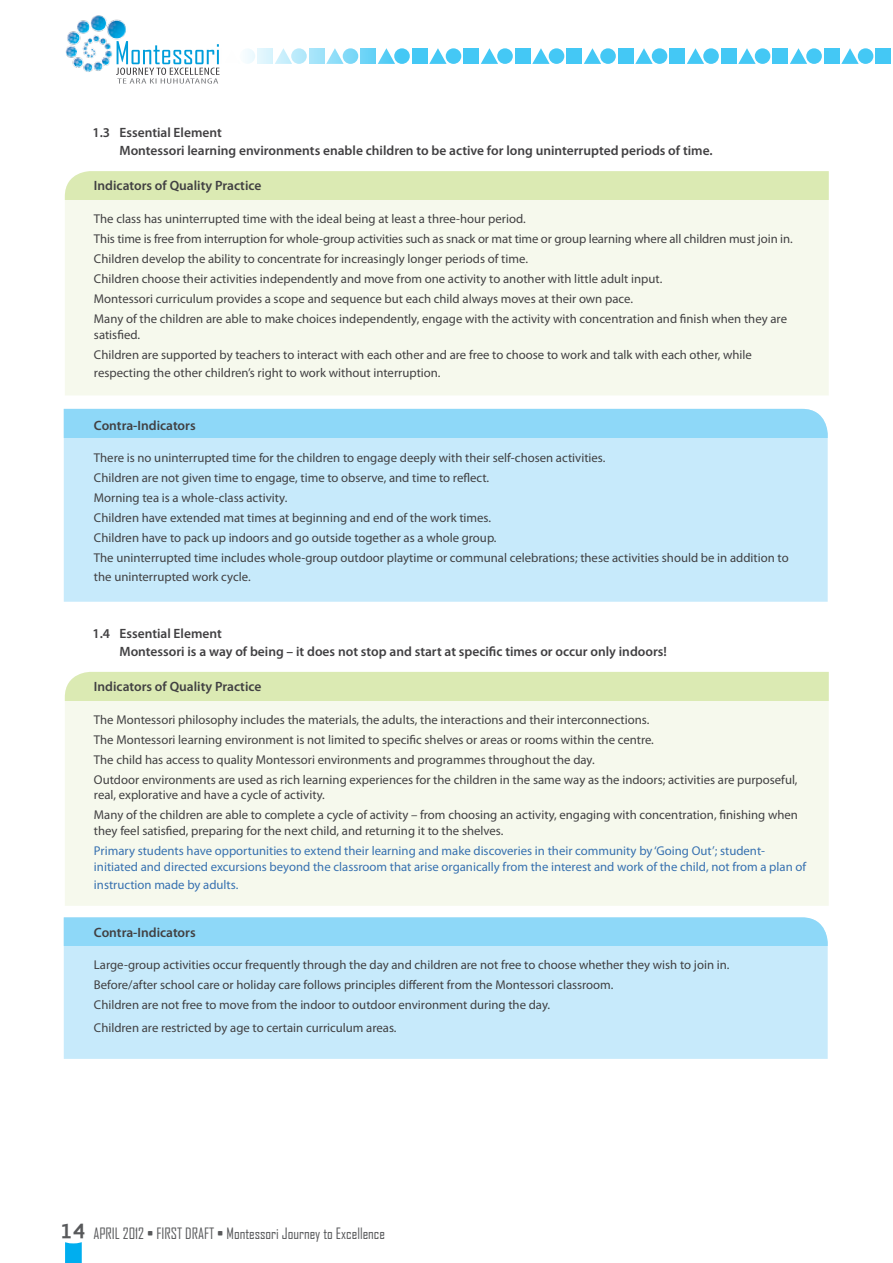
<style>
.page{position:relative;width:893px;height:1263px;background:#fff}
.page>*{position:absolute;margin:0;border:0;box-sizing:border-box;transform-origin:0 0}
.t1{font:15px "Agency FB";color:#58595b}
.t2{font:600 13.5px/18px "Myriad Pro";color:#414042}
.t3{font:12.75px/20px "Myriad Pro";color:#414042}
.t4{font:12.75px/15.8px "Myriad Pro";color:#3771b0}
.s1{font-family:"Scene Alt";font-weight:700;font-size:19.5px}
</style>
<div class="page">
<svg style="left:65px;top:1242px;width:17px;height:21px"></svg>
<div style="left:876px;top:48px;width:15px;height:16px;background:#44c8f5"></div>
<div style="left:858px;top:48px;width:15px;height:16px;background:#44c8f5;border-radius:50%"></div>
<svg style="left:841px;top:48px;width:18px;height:16px"></svg>
<div style="left:824px;top:48px;width:16px;height:16px;background:#44c8f5"></div>
<div style="left:806px;top:48px;width:16px;height:16px;background:#44c8f5;border-radius:50%"></div>
<svg style="left:790px;top:48px;width:17px;height:16px"></svg>
<div style="left:773px;top:48px;width:15px;height:16px;background:#44c8f5"></div>
<div style="left:755px;top:48px;width:15px;height:16px;background:#44c8f5;border-radius:50%"></div>
<svg style="left:738px;top:48px;width:18px;height:16px"></svg>
<div style="left:721px;top:48px;width:16px;height:16px;background:#44c8f5"></div>
<div style="left:703px;top:48px;width:16px;height:16px;background:#44c8f5;border-radius:50%"></div>
<svg style="left:687px;top:48px;width:17px;height:16px"></svg>
<div style="left:670px;top:48px;width:15px;height:16px;background:#44c8f5"></div>
<div style="left:652px;top:48px;width:15px;height:16px;background:#44c8f5;border-radius:50%"></div>
<svg style="left:635px;top:48px;width:18px;height:16px"></svg>
<div style="left:618px;top:48px;width:16px;height:16px;background:#44c8f5"></div>
<div style="left:600px;top:48px;width:16px;height:16px;background:#44c8f5;border-radius:50%"></div>
<svg style="left:584px;top:48px;width:17px;height:16px"></svg>
<div style="left:567px;top:48px;width:15px;height:16px;background:#44c8f5"></div>
<div style="left:549px;top:48px;width:15px;height:16px;background:#44c8f5;border-radius:50%"></div>
<svg style="left:532px;top:48px;width:18px;height:16px"></svg>
<div style="left:515px;top:48px;width:16px;height:16px;background:#44c8f5"></div>
<div style="left:497px;top:48px;width:16px;height:16px;background:#44c8f5;border-radius:50%"></div>
<svg style="left:481px;top:48px;width:17px;height:16px"></svg>
<div style="left:464px;top:48px;width:15px;height:16px;background:#44c8f5"></div>
<div style="left:446px;top:48px;width:15px;height:16px;background:#44c8f5;border-radius:50%"></div>
<svg style="left:429px;top:48px;width:18px;height:16px"></svg>
<div style="left:412px;top:48px;width:16px;height:16px;background:#44c8f5"></div>
<div style="left:394px;top:48px;width:16px;height:16px;background:#44c8f5;border-radius:50%"></div>
<svg style="left:378px;top:48px;width:17px;height:16px"></svg>
<div style="left:361px;top:48px;width:15px;height:16px;background:#68d2f6"></div>
<svg style="left:343px;top:48px;width:15px;height:16px"></svg>
<svg style="left:326px;top:48px;width:18px;height:16px"></svg>
<div style="left:309px;top:48px;width:16px;height:16px;background:#a2e3fa"></div>
<svg style="left:291px;top:48px;width:16px;height:16px"></svg>
<svg style="left:275px;top:48px;width:17px;height:16px"></svg>
<div style="left:258px;top:48px;width:15px;height:16px;background:#def5fd"></div>
<div style="left:240px;top:48px;width:15px;height:16px;background:#f2fbfe;border-radius:50%"></div>
<svg style="left:117px;top:41px;width:103px;height:43px"></svg>
<img style="left:65px;top:15px;width:63px;height:60px">
<div style="left:64px;top:438px;width:764px;height:164px;background:#c7eafb"></div>
<div style="left:64px;top:409px;width:764px;height:29px;background:#8ed8f8"></div>
<div style="left:64px;top:946px;width:764px;height:113px;background:#c7eafb"></div>
<div style="left:64px;top:917px;width:764px;height:29px;background:#8ed8f8"></div>
<div style="left:65px;top:200px;width:764px;height:195px;background:#f6f9ed"></div>
<div style="left:65px;top:171px;width:764px;height:29px;background:#dbeab3"></div>
<div style="left:65px;top:701px;width:764px;height:205px;background:#f6f9ed"></div>
<div style="left:65px;top:672px;width:764px;height:29px;background:#dbeab3"></div>
<p class="t2" style="left:119px;top:123px;width:595px;text-indent:-27px">1.3 Essential Element<br>Montessori learning environments enable children to be active for long uninterrupted periods of time.</p>
<p class="t2" style="left:94px;top:176px;width:169px">Indicators of Quality Practice</p>
<p class="t3" style="left:94px;top:208px;width:700px">The class has uninterrupted time with the ideal being at least a three-hour period.<br>This time is free from interruption for whole-group activities such as snack or mat time or group learning where all children must join in.<br>Children develop the ability to concentrate for increasingly longer periods of time.<br>Children choose their activities independently and move from one activity to another with little adult input.<br>Montessori curriculum provides a scope and sequence but each child always moves at their own pace.<br>Many of the children are able to make choices independently, engage with the activity with concentration and finish when they are</p>
<p class="t3" style="left:94px;top:324px;width:660px">satisfied.<br>Children are supported by teachers to interact with each other and are free to choose to work and talk with each other, while</p>
<p class="t3" style="left:94px;top:362px;width:348px">respecting the other children’s right to work without interruption.</p>
<p class="t2" style="left:94px;top:416px;width:103px">Contra-Indicators</p>
<p class="t3" style="left:94px;top:448px;width:696px">There is no uninterrupted time for the children to engage deeply with their self-chosen activities.<br>Children are not given time to engage, time to observe, and time to reflect.<br>Morning tea is a whole-class activity.<br>Children have extended mat times at beginning and end of the work times.<br>Children have to pack up indoors and go outside together as a whole group.<br>The uninterrupted time includes whole-group outdoor playtime or communal celebrations; these activities should be in addition to</p>
<p class="t3" style="left:94px;top:566px;width:158px">the uninterrupted work cycle.</p>
<p class="t2" style="left:119px;top:624px;width:549px;text-indent:-27px">1.4 Essential Element<br>Montessori is a way of being – it does not stop and start at specific times or occur only indoors!</p>
<p class="t2" style="left:94px;top:677px;width:169px">Indicators of Quality Practice</p>
<p class="t3" style="left:94px;top:709px;width:705px">The Montessori philosophy includes the materials, the adults, the interactions and their interconnections.<br>The Montessori learning environment is not limited to specific shelves or areas or rooms within the centre.<br>The child has access to quality Montessori environments and programmes throughout the day.<br>Outdoor environments are used as rich learning experiences for the children in the same way as the indoors; activities are purposeful,</p>
<p class="t3" style="left:94px;top:785px;width:706px">real, explorative and have a cycle of activity.<br>Many of the children are able to complete a cycle of activity – from choosing an activity, engaging with concentration, finishing when</p>
<p class="t3" style="left:94px;top:820px;width:411px">they feel satisfied, preparing for the next child, and returning it to the shelves.</p>
<p class="t4" style="left:94px;top:843px;width:714px">Primary students have opportunities to extend their learning and make discoveries in their community by ‘Going Out’; student&shy;initiated and directed excursions beyond the classroom that arise organically from the interest and work of the child, not from a plan of</p>
<p class="t4" style="left:94px;top:876px;width:146px">instruction made by adults.</p>
<p class="t2" style="left:94px;top:923px;width:103px">Contra-Indicators</p>
<p class="t3" style="left:94px;top:955px;width:637px">Large-group activities occur frequently through the day and children are not free to choose whether they wish to join in.<br>Before/after school care or holiday care follows principles different from the Montessori classroom.<br>Children are not free to move from the indoor to outdoor environment during the day.</p>
<p class="t3" style="left:94px;top:1017px;width:304px">Children are restricted by age to certain curriculum areas.</p>
<p class="t1" style="left:60px;top:1224px;width:326px"><span class="s1">14</span> APRIL 2012 • FIRST DRAFT • Montessori Journey to Excellence</p>
</div>
